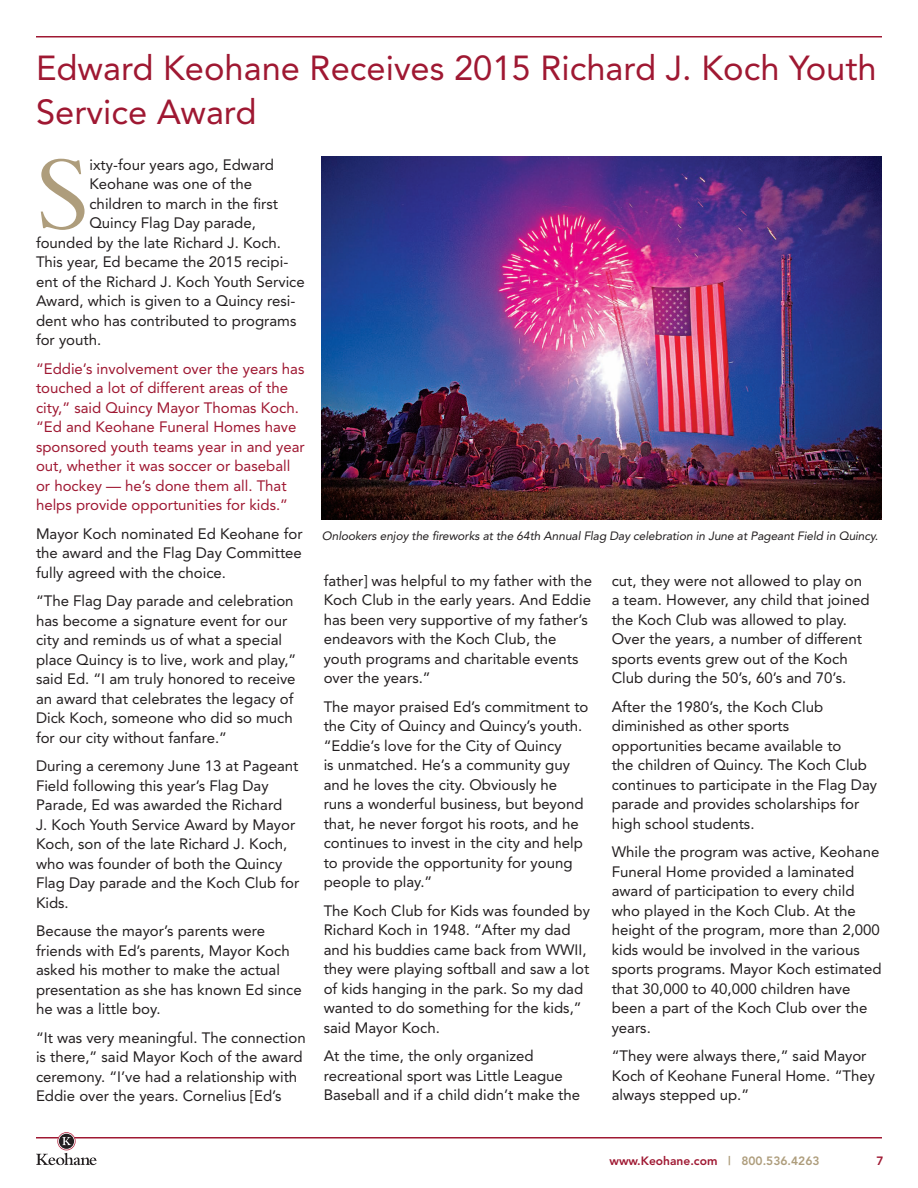
<style>
.page{position:relative;width:918px;height:1188px;background:#fff}
.page>*{position:absolute;margin:0;border:0;box-sizing:border-box;transform-origin:0 0}
.t1{font:109.05px "Bembo";color:#ae9d7c}
.t2{font:34.5px/43.5px "Avenir";color:#9f1832}
.t3{font:15px/19.5px "Avenir";color:#231f20}
.t4{font:15px/19.5px "Avenir";color:#9f1832}
.t5{font:italic 12px "Avenir";letter-spacing:-.01em;color:#231f20}
.t6{font:800 12px "Avenir";color:#9f1832}
.s1{color:#ae9d7c}
</style>
<div class="page">
<hr style="left:36px;top:1137px;width:846px;height:1px;background:#9f1832">
<svg style="left:36px;top:1132px;width:61px;height:33px"></svg>
<img style="left:322px;top:157px;width:560px;height:362px">
<hr style="left:36px;top:36px;width:846px;height:2px;background:#9f1832">
<h2 class="t2" style="left:36px;top:47px;width:842px">Edward Keohane Receives 2015 Richard J. Koch Youth<br>Service Award</h2>
<h1 class="t1" style="left:36px;top:130px;width:55px">S</h1>
<p class="t3" style="left:89px;top:155px;width:186px">ixty-four years ago, Edward</p>
<p class="t3" style="left:89px;top:174px;width:164px">Keohane was one of the</p>
<p class="t3" style="left:89px;top:194px;width:190px">children to march in the first</p>
<p class="t3" style="left:89px;top:213px;width:168px">Quincy Flag Day parade,</p>
<p class="t3" style="left:36px;top:233px;width:247px">founded by the late Richard J. Koch.</p>
<p class="t3" style="left:36px;top:252px;width:254px">This year, Ed became the 2015 recipi-</p>
<p class="t3" style="left:36px;top:272px;width:270px">ent of the Richard J. Koch Youth Service</p>
<p class="t3" style="left:36px;top:291px;width:261px">Award, which is given to a Quincy resi-</p>
<p class="t3" style="left:36px;top:311px;width:262px">dent who has contributed to programs</p>
<p class="t3" style="left:36px;top:330px;width:67px">for youth.</p>
<p class="t4" style="left:36px;top:359px;width:270px">“Eddie’s involvement over the years has touched a lot of different areas of the city,” said Quincy Mayor Thomas Koch. “Ed and Keohane Funeral Homes have sponsored youth teams year in and year out, whether it was soccer or baseball or hockey — he’s done them all. That helps provide opportunities for kids.”</p>
<p class="t3" style="left:36px;top:524px;width:268px;text-align:justify">Mayor Koch nominated Ed Keohane for the award and the Flag Day Committee fully agreed with the choice.</p>
<p class="t3" style="left:36px;top:591px;width:262px">“The Flag Day parade and celebration has become a signature event for our city and reminds us of what a special place Quincy is to live, work and play,” said Ed. “I am truly honored to receive an award that celebrates the legacy of Dick Koch, someone who did so much for our city without fanfare.”</p>
<p class="t3" style="left:36px;top:756px;width:265px">During a ceremony June 13 at Pageant<br>Field following this year’s Flag Day<br>Parade, Ed was awarded the Richard<br>J. Koch Youth Service Award by Mayor<br>Koch, son of the late Richard J. Koch, who was founder of both the Quincy<br>Flag Day parade and the Koch Club for<br>Kids.</p>
<p class="t3" style="left:36px;top:921px;width:267px">Because the mayor’s parents were friends with Ed’s parents, Mayor Koch asked his mother to make the actual presentation as she has known Ed since he was a little boy.</p>
<p class="t3" style="left:36px;top:1028px;width:271px">“It was very meaningful. The connection is there,” said Mayor Koch of the award ceremony. “I’ve had a relationship with Eddie over the years. Cornelius [Ed’s</p>
<p class="t5" style="left:322px;top:528px;width:558px">Onlookers enjoy the fireworks at the 64th Annual Flag Day celebration in June at Pageant Field in Quincy.</p>
<p class="t3" style="left:612px;top:571px;width:259px">cut, they were not allowed to play on a team. However, any child that joined the Koch Club was allowed to play.<br>Over the years, a number of different sports events grew out of the Koch Club during the 50’s, 60’s and 70’s.</p>
<p class="t3" style="left:612px;top:697px;width:267px">After the 1980’s, the Koch Club diminished as other sports opportunities became available to<br>the children of Quincy. The Koch Club continues to participate in the Flag Day parade and provides scholarships for high school students.</p>
<p class="t3" style="left:612px;top:842px;width:272px">While the program was active, Keohane Funeral Home provided a laminated award of participation to every child who played in the Koch Club. At the height of the program, more than 2,000 kids would be involved in the various sports programs. Mayor Koch estimated that 30,000 to 40,000 children have been a part of the Koch Club over the years.</p>
<p class="t3" style="left:612px;top:1046px;width:265px">“They were always there,” said Mayor<br>Koch of Keohane Funeral Home. “They always stepped up.”</p>
<p class="t3" style="left:324px;top:571px;width:270px">father] was helpful to my father with the Koch Club in the early years. And Eddie has been very supportive of my father’s endeavors with the Koch Club, the youth programs and charitable events over the years.”</p>
<p class="t3" style="left:324px;top:697px;width:266px">The mayor praised Ed’s commitment to the City of Quincy and Quincy’s youth. “Eddie’s love for the City of Quincy<br>is unmatched. He’s a community guy and he loves the city. Obviously he runs a wonderful business, but beyond that, he never forgot his roots, and he continues to invest in the city and help to provide the opportunity for young people to play.”</p>
<p class="t3" style="left:324px;top:901px;width:268px">The Koch Club for Kids was founded by Richard Koch in 1948. “After my dad and his buddies came back from WWII, they were playing softball and saw a lot of kids hanging in the park. So my dad wanted to do something for the kids,” said Mayor Koch.</p>
<p class="t3" style="left:324px;top:1046px;width:258px">At the time, the only organized recreational sport was Little League<br>Baseball and if a child didn’t make the</p>
<p class="t6" style="left:609px;top:1154px;width:212px">www.Keohane.com <span class="s1">| 800.536.4263</span></p>
<p class="t6" style="left:876px;top:1154px;width:9px">7</p>
</div>
